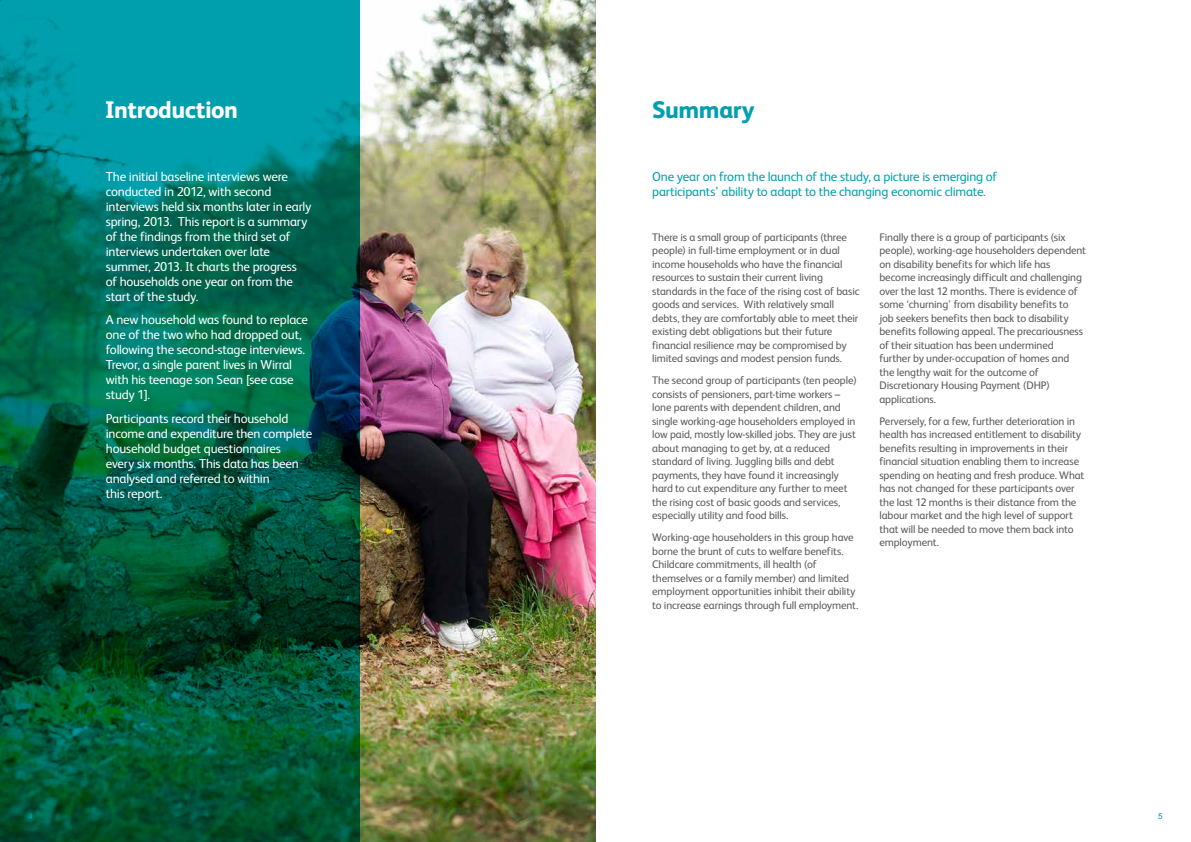
<style>
.page{position:relative;width:1191px;height:842px;background:#fff}
.page>*{position:absolute;margin:0;border:0;box-sizing:border-box;transform-origin:0 0}
.t1{font:800 24px "FS Albert";letter-spacing:-.02em;color:#fff}
.t2{font:800 24px "FS Albert";letter-spacing:-.02em;color:#00a0af}
.t3{font:13px/15px "FS Albert";letter-spacing:-.015em;color:#fff}
.t4{font:13px/15px "FS Albert";letter-spacing:-.015em;color:#00a0af}
.t5{font:11px/13.5px "FS Albert";letter-spacing:-.01em;color:#58595b}
.t6{font:8px "Arial";color:#00a0af}
.t7{font:8px "Arial";color:#0095a6}
</style>
<div class="page">
<img style="left:360px;top:0;width:235px;height:842px">
<svg style="left:0;top:0;width:360px;height:842px;background:#065"></svg>
<h1 class="t1" style="left:105px;top:93px;width:135px">Introduction</h1>
<p class="t3" style="left:106px;top:168px;width:207px">The initial baseline interviews were conducted in 2012, with second interviews held six months later in early spring, 2013. This report is a summary of the findings from the third set of interviews undertaken over late summer, 2013. It charts the progress<br>of households one year on from the start of the study.</p>
<p class="t3" style="left:106px;top:311px;width:203px">A new household was found to replace one of the two who had dropped out, following the second-stage interviews.<br>Trevor, a single parent lives in Wirral with his teenage son Sean [see case study 1].</p>
<p class="t3" style="left:106px;top:410px;width:208px">Participants record their household income and expenditure then complete household budget questionnaires every six months. This data has been analysed and referred to within<br>this report.</p>
<h1 class="t2" style="left:652px;top:93px;width:104px">Summary</h1>
<p class="t4" style="left:652px;top:168px;width:346px">One year on from the launch of the study, a picture is emerging of participants’ ability to adapt to the changing economic climate.</p>
<p class="t5" style="left:652px;top:230px;width:209px">There is a small group of participants (three people) in full-time employment or in dual income households who have the financial resources to sustain their current living standards in the face of the rising cost of basic goods and services. With relatively small debts, they are comfortably able to meet their existing debt obligations but their future financial resilience may be compromised by limited savings and modest pension funds.</p>
<p class="t5" style="left:652px;top:373px;width:206px">The second group of participants (ten people) consists of pensioners, part-time workers – lone parents with dependent children, and single working-age householders employed in low paid, mostly low-skilled jobs. They are just about managing to get by, at a reduced standard of living. Juggling bills and debt payments, they have found it increasingly hard to cut expenditure any further to meet the rising cost of basic goods and services, especially utility and food bills.</p>
<p class="t5" style="left:652px;top:530px;width:208px">Working-age householders in this group have borne the brunt of cuts to welfare benefits.<br>Childcare commitments, ill health (of themselves or a family member) and limited employment opportunities inhibit their ability to increase earnings through full employment.</p>
<p class="t5" style="left:879px;top:230px;width:208px">Finally there is a group of participants (six people), working-age householders dependent on disability benefits for which life has become increasingly difficult and challenging over the last 12 months. There is evidence of some ‘churning’ from disability benefits to<br>job seekers benefits then back to disability benefits following appeal. The precariousness of their situation has been undermined further by under-occupation of homes and the lengthy wait for the outcome of Discretionary Housing Payment (DHP) applications.</p>
<p class="t5" style="left:879px;top:414px;width:206px">Perversely, for a few, further deterioration in health has increased entitlement to disability benefits resulting in improvements in their financial situation enabling them to increase spending on heating and fresh produce. What has not changed for these participants over the last 12 months is their distance from the labour market and the high level of support that will be needed to move them back into employment.</p>
<p class="t6" style="left:28px;top:811px;width:6px">4</p>
<p class="t7" style="left:1158px;top:811px;width:6px">5</p>
</div>
